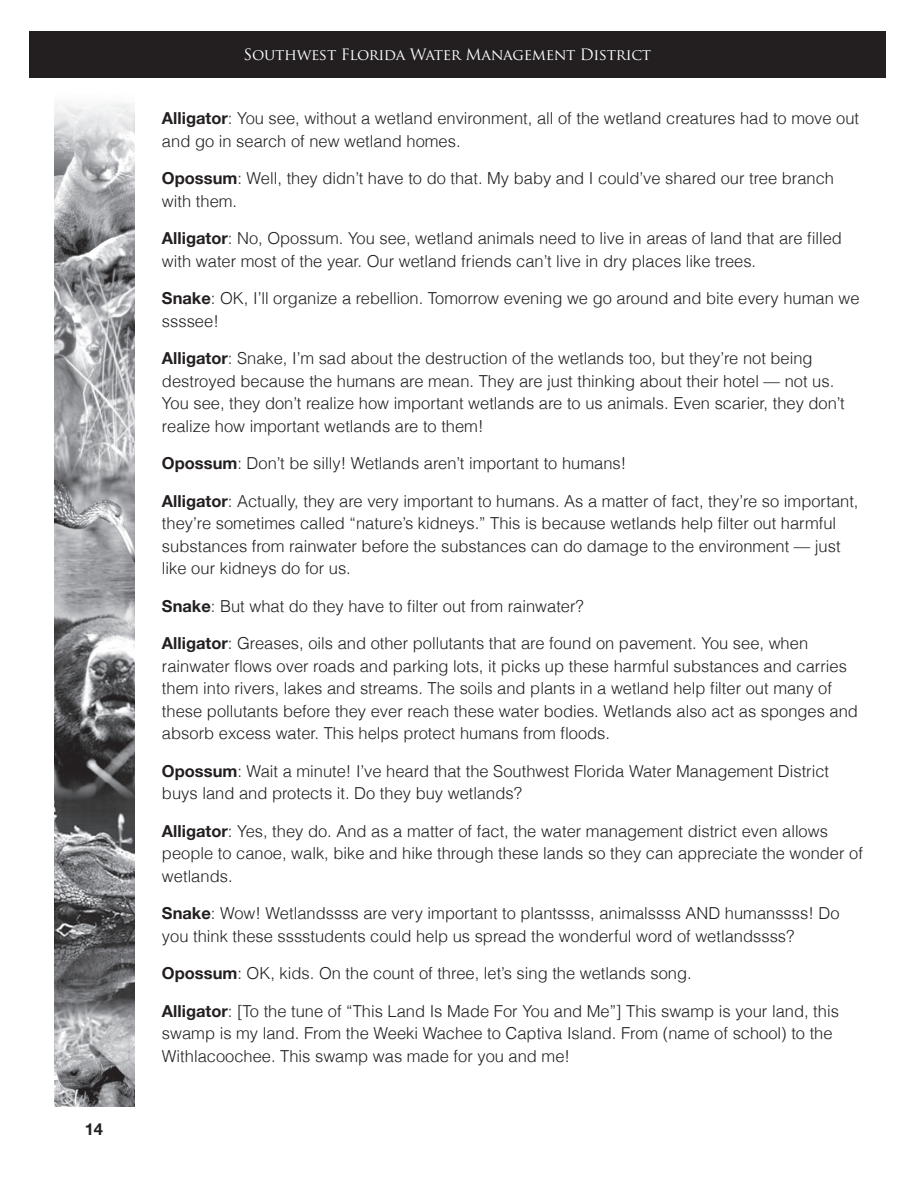
<style>
.page{position:relative;width:918px;height:1188px;background:#fff}
.page>*{position:absolute;margin:0;border:0;box-sizing:border-box;transform-origin:0 0}
.t1{font:300 16.5px/22.5px "Helvetica";color:#231f20}
.t2{font:700 16.5px "Helvetica Neue";color:#231f20}
.t3{font:15.3px "Trajan Pro";letter-spacing:-.02em;color:#fff}
.s1{font-family:"Helvetica Neue";font-weight:700}
</style>
<div class="page">
<img style="left:54px;top:77px;width:81px;height:1030px">
<div style="left:29px;top:31px;width:856px;height:46px;background:#231f20"></div>
<p class="t2" style="left:85px;top:1119px;width:20px">14</p>
<p class="t3" style="left:244px;top:45px;width:409px">Southwest Florida Water Management District</p>
<p class="t1" style="left:162px;top:107px;width:699px"><span class="s1">Alligator</span>: You see, without a wetland environment, all of the wetland creatures had to move out and go in search of new wetland homes.</p>
<p class="t1" style="left:162px;top:167px;width:674px"><span class="s1">Opossum</span>: Well, they didn’t have to do that. My baby and I could’ve shared our tree branch with them.</p>
<p class="t1" style="left:162px;top:227px;width:682px"><span class="s1">Alligator</span>: No, Opossum. You see, wetland animals need to live in areas of land that are filled with water most of the year. Our wetland friends can’t live in dry places like trees.</p>
<p class="t1" style="left:162px;top:287px;width:699px"><span class="s1">Snake</span>: OK, I’ll organize a rebellion. Tomorrow evening we go around and bite every human we ssssee!</p>
<p class="t1" style="left:162px;top:347px;width:684px"><span class="s1">Alligator</span>: Snake, I’m sad about the destruction of the wetlands too, but they’re not being destroyed because the humans are mean. They are just thinking about their hotel — not us.<br>You see, they don’t realize how important wetlands are to us animals. Even scarier, they don’t realize how important wetlands are to them!</p>
<p class="t1" style="left:162px;top:452px;width:466px"><span class="s1">Opossum</span>: Don’t be silly! Wetlands aren’t important to humans!</p>
<p class="t1" style="left:162px;top:489px;width:698px"><span class="s1">Alligator</span>: Actually, they are very important to humans. As a matter of fact, they’re so important, they’re sometimes called “nature’s kidneys.” This is because wetlands help filter out harmful substances from rainwater before the substances can do damage to the environment — just like our kidneys do for us.</p>
<p class="t1" style="left:162px;top:594px;width:423px"><span class="s1">Snake</span>: But what do they have to filter out from rainwater?</p>
<p class="t1" style="left:162px;top:632px;width:698px"><span class="s1">Alligator</span>: Greases, oils and other pollutants that are found on pavement. You see, when rainwater flows over roads and parking lots, it picks up these harmful substances and carries them into rivers, lakes and streams. The soils and plants in a wetland help filter out many of these pollutants before they ever reach these water bodies. Wetlands also act as sponges and absorb excess water. This helps protect humans from floods.</p>
<p class="t1" style="left:162px;top:759px;width:669px"><span class="s1">Opossum</span>: Wait a minute! I’ve heard that the Southwest Florida Water Management District buys land and protects it. Do they buy wetlands?</p>
<p class="t1" style="left:162px;top:819px;width:702px"><span class="s1">Alligator</span>: Yes, they do. And as a matter of fact, the water management district even allows people to canoe, walk, bike and hike through these lands so they can appreciate the wonder of wetlands.</p>
<p class="t1" style="left:162px;top:902px;width:679px"><span class="s1">Snake</span>: Wow! Wetlandssss are very important to plantssss, animalssss AND humanssss! Do you think these sssstudents could help us spread the wonderful word of wetlandssss?</p>
<p class="t1" style="left:162px;top:962px;width:531px"><span class="s1">Opossum</span>: OK, kids. On the count of three, let’s sing the wetlands song.</p>
<p class="t1" style="left:162px;top:999px;width:678px"><span class="s1">Alligator</span>: [To the tune of “This Land Is Made For You and Me”] This swamp is your land, this swamp is my land. From the Weeki Wachee to Captiva Island. From (name of school) to the<br>Withlacoochee. This swamp was made for you and me!</p>
</div>
